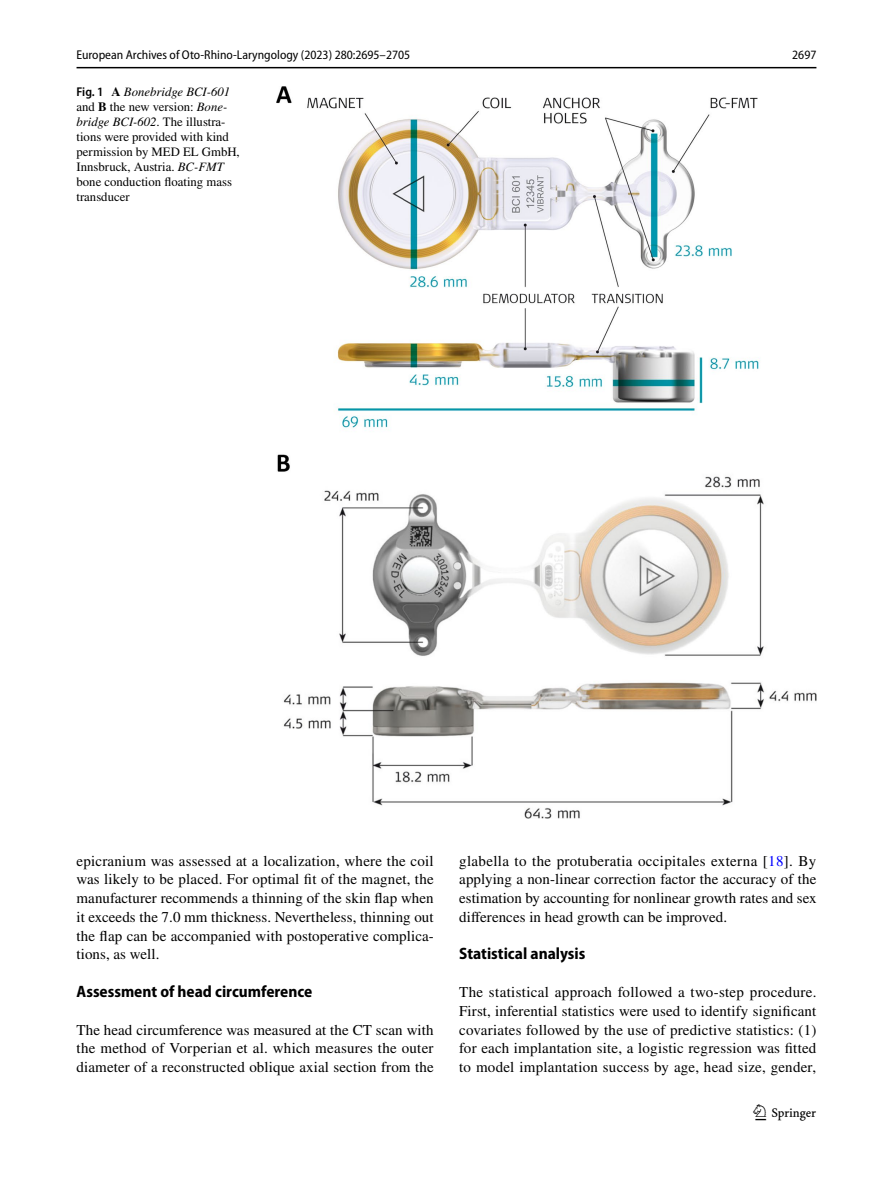
<style>
.page{position:relative;width:893px;height:1187px;background:#fff}
.page>*{position:absolute;margin:0;border:0;box-sizing:border-box;transform-origin:0 0}
.t1{font:22.5px "Springnew Regular 3";color:#000}
.t2{font:700 semi-condensed 16.5px "Myriad Pro";color:#000}
.t3{font:15px/18.8px "STIX";letter-spacing:.01em;color:#000;text-align:justify}
.t4{font:12.75px/15px "STIX";color:#000}
.t5{font:semi-condensed 12.75px "Myriad Pro";color:#000}
.s1{font-family:"Myriad Pro";font-weight:600;font-stretch:semi-condensed}
.s2{font-weight:700}
.s3{font-style:italic}
.s4{color:#00f}
</style>
<div class="page">
<hr style="left:77px;top:67px;width:739px;height:1px;background:#000">
<img style="left:276px;top:87px;width:540px;height:731px">
<p class="t5" style="left:77px;top:48px;width:335px">European Archives of Oto-Rhino-Laryngology (2023) 280:2695–2705</p>
<p class="t5" style="left:792px;top:48px;width:26px">2697</p>
<p class="t4" style="left:77px;top:85px;width:165px"><span class="s1">Fig. 1</span> <span class="s2">A</span> <span class="s3">Bonebridge BCI-601 </span>and <span class="s2">B</span> the new version: <span class="s3">Bone&shy;bridge BCI-602</span>. The illustra&shy;tions were provided with kind permission by MED EL GmbH,<br>Innsbruck, Austria. <span class="s3">BC-FMT </span>bone conduction floating mass transducer</p>
<p class="t3" style="left:77px;top:852px;width:359px">epicranium was assessed at a localization, where the coil was likely to be placed. For optimal fit of the magnet, the manufacturer recommends a thinning of the skin flap when it exceeds the 7.0 mm thickness. Nevertheless, thinning out the flap can be accompanied with postoperative complica&shy;tions, as well.</p>
<p class="t2" style="left:77px;top:982px;width:237px">Assessment of head circumference</p>
<p class="t3" style="left:77px;top:1021px;width:359px">The head circumference was measured at the CT scan with the method of Vorperian et al. which measures the outer diameter of a reconstructed oblique axial section from the</p>
<p class="t3" style="left:459px;top:852px;width:359px">glabella to the protuberatia occipitales externa [<span class="s4">18</span>]. By applying a non-linear correction factor the accuracy of the estimation by accounting for nonlinear growth rates and sex differences in head growth can be improved.</p>
<p class="t2" style="left:459px;top:944px;width:128px">Statistical analysis</p>
<p class="t3" style="left:459px;top:983px;width:359px">The statistical approach followed a two-step procedure.<br>First, inferential statistics were used to identify significant covariates followed by the use of predictive statistics: (1) for each implantation site, a logistic regression was fitted to model implantation success by age, head size, gender,</p>
<h1 class="t1" style="left:755px;top:1104px;width:62px">1 3</h1>
</div>
